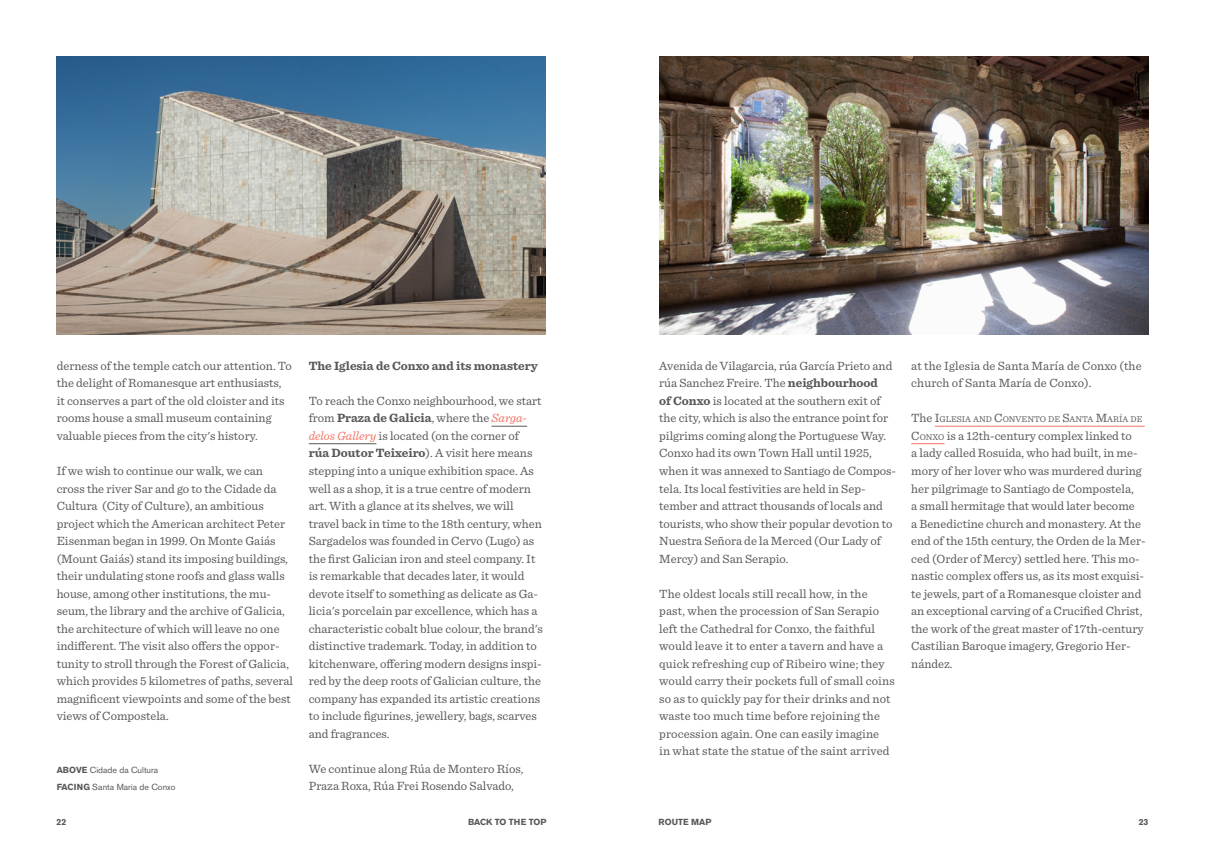
<style>
.page{position:relative;width:1205px;height:851px;background:#fff}
.page>*{position:absolute;margin:0;border:0;box-sizing:border-box;transform-origin:0 0}
.p___10{font:12.5px/17.5px "Sentinel";color:#58595b}
.t1{font:700 12.5px "Sentinel";color:#58595b}
.t2{font:8.75px "Akzidenz Grotesk BE";color:#58595b}
.t3{font:8.75px "Sentinel";color:#58595b}
.t4{font:700 8.75px "Akzidenz Grotesk BE";color:#58595b}
.s1{font-weight:700}
.s2{font-style:italic;color:#f37465}
.s3{font-size:12.5px}
.s4{font-style:inherit}
.s5{font-size:8.75px}
</style>
<div class="page">
<hr style="left:935px;top:426px;width:209px;height:1px;background:#f37465">
<hr style="left:911px;top:443px;width:33px;height:1px;background:#f37465">
<hr style="left:491px;top:426px;width:36px;height:1px;background:#58595b">
<hr style="left:309px;top:443px;width:67px;height:1px;background:#58595b">
<img style="left:57px;top:57px;width:489px;height:278px">
<img style="left:659px;top:57px;width:489px;height:278px">
<p class="p___10" style="left:57px;top:356px;width:237px">derness of the temple catch our attention. To the delight of Romanesque art enthusiasts, it conserves a part of the old cloister and its rooms house a small museum containing valuable pieces from the city's history.</p>
<p class="p___10" style="left:57px;top:461px;width:238px">If we wish to continue our walk, we can cross the river Sar and go to the Cidade da Cultura (City of Culture), an ambitious project which the American architect Peter Eisenman began in 1999. On Monte Gaiás (Mount Gaiás) stand its imposing buildings, their undulating stone roofs and glass walls house, among other institutions, the mu&shy;seum, the library and the archive of Galicia, the architecture of which will leave no one indifferent. The visit also offers the oppor&shy;tunity to stroll through the Forest of Galicia, which provides 5 kilometres of paths, several magnificent viewpoints and some of the best views of Compostela.</p>
<p class="t2" style="left:57px;top:764px;width:103px"><span class="s1">ABOVE</span> Cidade da Cultura</p>
<p class="t2" style="left:57px;top:781px;width:120px"><span class="s1">FACING</span> Santa María de Conxo</p>
<p class="t1" style="left:309px;top:356px;width:231px">The Iglesia de Conxo and its monastery</p>
<p class="p___10" style="left:309px;top:391px;width:236px">To reach the Conxo neighbourhood, we start from <span class="s1">Praza de Galicia</span>, where the <span class="s2">Sarga&shy;delos Gallery</span> is located (on the corner of<br><span class="s1">rúa Doutor Teixeiro</span>). A visit here means stepping into a unique exhibition space. As well as a shop, it is a true centre of modern art. With a glance at its shelves, we will travel back in time to the 18th century, when Sargadelos was founded in Cervo (Lugo) as the first Galician iron and steel company. It is remarkable that decades later, it would devote itself to something as delicate as Ga&shy;licia's porcelain par excellence, which has a characteristic cobalt blue colour, the brand's distinctive trademark. Today, in addition to kitchenware, offering modern designs inspi&shy;red by the deep roots of Galician culture, the company has expanded its artistic creations to include figurines, jewellery, bags, scarves and fragrances.</p>
<p class="p___10" style="left:309px;top:758px;width:216px">We continue along Rúa de Montero Ríos,<br>Praza Roxa, Rúa Frei Rosendo Salvado,</p>
<p class="p___10" style="left:659px;top:356px;width:238px">Avenida de Vilagarcia, rúa García Prieto and rúa Sanchez Freire. The <span class="s1">neighbourhood<br>of Conxo</span> is located at the southern exit of the city, which is also the entrance point for pilgrims coming along the Portuguese Way.<br>Conxo had its own Town Hall until 1925, when it was annexed to Santiago de Compos&shy;tela. Its local festivities are held in Sep&shy;tember and attract thousands of locals and tourists, who show their popular devotion to Nuestra Señora de la Merced (Our Lady of Mercy) and San Serapio.</p>
<p class="p___10" style="left:659px;top:583px;width:237px">The oldest locals still recall how, in the past, when the procession of San Serapio left the Cathedral for Conxo, the faithful would leave it to enter a tavern and have a quick refreshing cup of Ribeiro wine; they would carry their pockets full of small coins so as to quickly pay for their drinks and not waste too much time before rejoining the procession again. One can easily imagine<br>in what state the statue of the saint arrived</p>
<p class="p___10" style="left:911px;top:356px;width:232px">at the Iglesia de Santa María de Conxo (the church of Santa María de Conxo).</p>
<p class="t3" style="left:911px;top:413px;width:233px"><span class="s3">The</span> <span class="s3">I</span>GLESIA AND <span class="s3">C</span>ONVENTO DE <span class="s3">S</span>ANTA <span class="s3">M</span>ARÍA DE</p>
<p class="p___10" style="left:911px;top:426px;width:236px"><span class="s4">C</span><span class="s5">ONXO</span> is a 12th-century complex linked to<br>a lady called Rosuida, who had built, in me&shy;mory of her lover who was murdered during her pilgrimage to Santiago de Compostela,<br>a small hermitage that would later become<br>a Benedictine church and monastery. At the end of the 15th century, the Orden de la Mer&shy;ced (Order of Mercy) settled here. This mo&shy;nastic complex offers us, as its most exquisi&shy;te jewels, part of a Romanesque cloister and an exceptional carving of a Crucified Christ, the work of the great master of 17th-century Castilian Baroque imagery, Gregorio Her&shy;nández.</p>
<p class="t4" style="left:56px;top:817px;width:11px">22</p>
<p class="t4" style="left:468px;top:817px;width:80px">BACK TO THE TOP</p>
<p class="t4" style="left:658px;top:817px;width:54px">ROUTE MAP</p>
<p class="t4" style="left:1138px;top:817px;width:11px">23</p>
</div>
